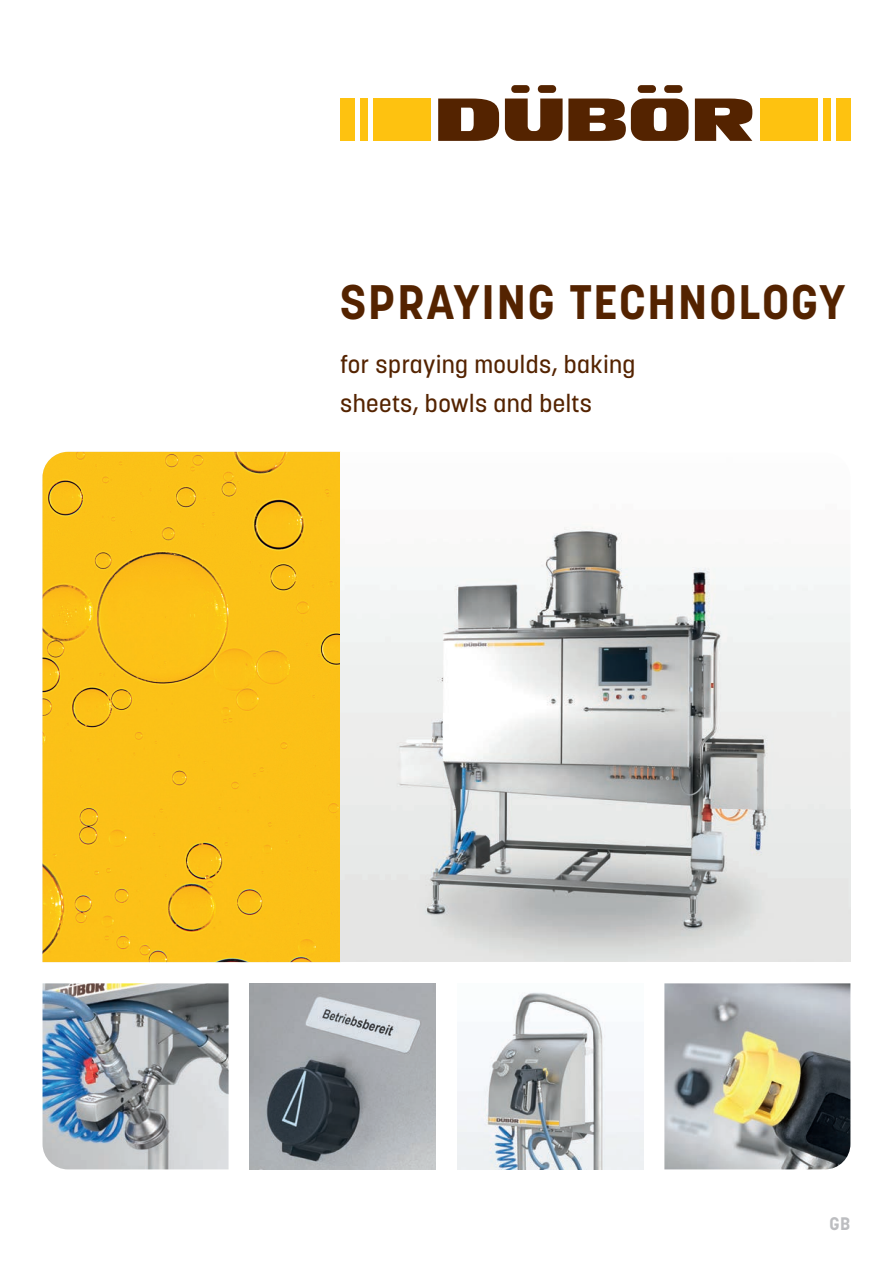
<style>
.page{position:relative;width:893px;height:1263px;background:#fff}
.page>*{position:absolute;margin:0;border:0;box-sizing:border-box;transform-origin:0 0}
.t1{font:700 48px "Korolev";letter-spacing:.04em;color:#542300}
.t2{font:500 24px/38.5px "Korolev";letter-spacing:.02em;color:#542300}
.t3{font:700 18px "Korolev";color:#bcbdc0}
</style>
<div class="page">
<img style="left:43px;top:452px;width:807px;height:510px">
<img style="left:43px;top:983px;width:186px;height:186px">
<img style="left:664px;top:983px;width:186px;height:186px">
<img style="left:457px;top:992px;width:186px;height:177px">
<img style="left:250px;top:983px;width:186px;height:186px">
<svg style="left:438px;top:99px;width:61px;height:42px;background:#6f4629"></svg>
<svg style="left:505px;top:99px;width:183px;height:42px"></svg>
<svg style="left:695px;top:99px;width:57px;height:42px;background:#6f4629"></svg>
<div style="left:638px;top:85px;width:18px;height:8px;background:#542300;border-radius:4px"></div>
<div style="left:664px;top:85px;width:18px;height:8px;background:#542300;border-radius:4px"></div>
<div style="left:511px;top:85px;width:19px;height:8px;background:#542300;border-radius:4px"></div>
<div style="left:538px;top:85px;width:18px;height:8px;background:#542300;border-radius:4px"></div>
<div style="left:836px;top:98px;width:14px;height:43px;background:#fec210"></div>
<div style="left:823px;top:98px;width:7px;height:43px;background:#fec210"></div>
<div style="left:760px;top:98px;width:58px;height:43px;background:#fec210"></div>
<div style="left:340px;top:98px;width:15px;height:43px;background:#fec210"></div>
<div style="left:360px;top:98px;width:8px;height:43px;background:#fec210"></div>
<div style="left:373px;top:98px;width:57px;height:43px;background:#fec210"></div>
<h1 class="t1" style="left:340px;top:272px;width:506px">SPRAYING TECHNOLOGY</h1>
<p class="t2" style="left:340px;top:345px;width:297px">for spraying moulds, baking sheets, bowls and belts</p>
<p class="t3" style="left:829px;top:1212px;width:23px">GB</p>
</div>
